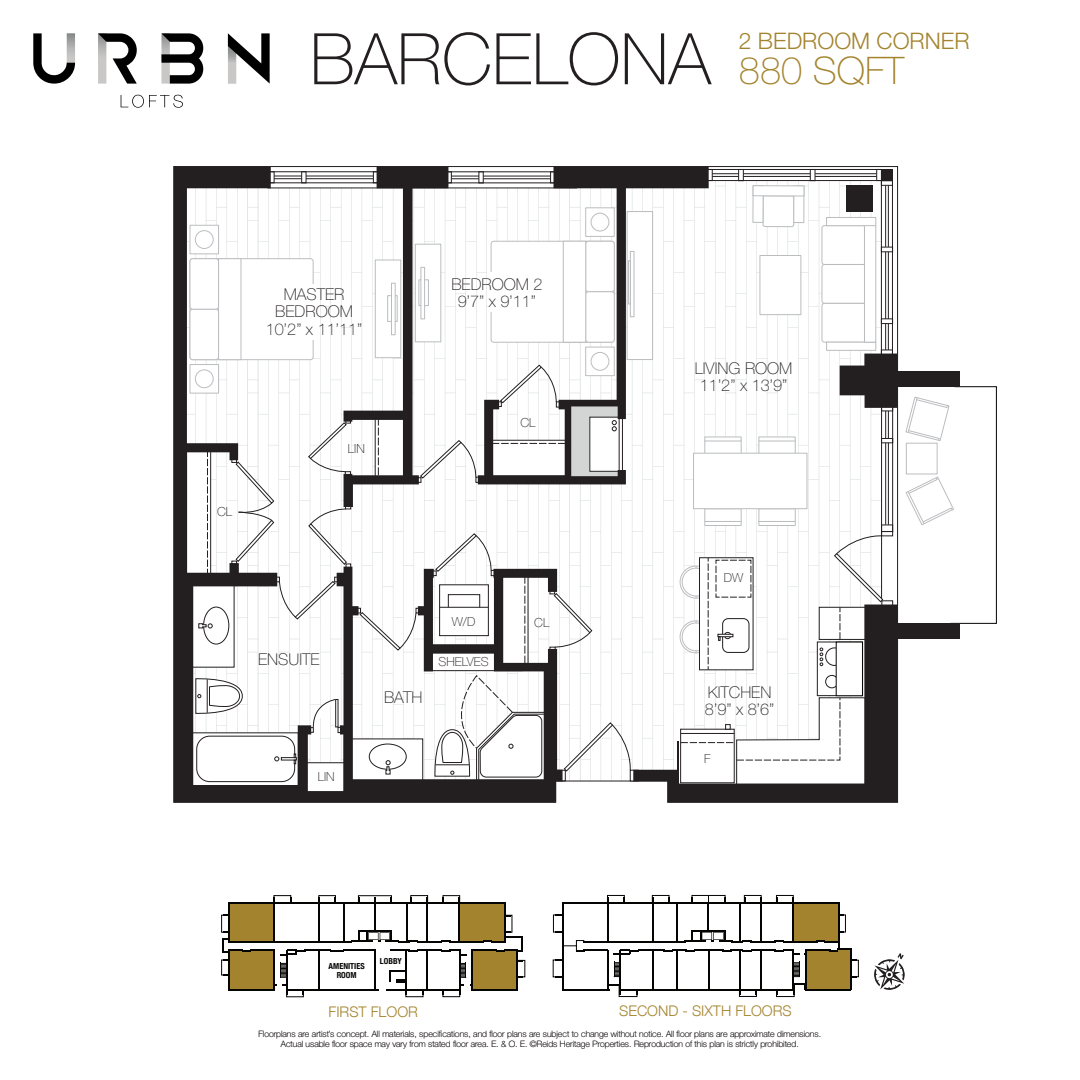
<style>
.page{position:relative;width:1080px;height:1080px;background:#fff}
.page>*{position:absolute;margin:0;border:0;box-sizing:border-box;transform-origin:0 0}
.t1{font:100 71.25px "Helvetica Neue";color:#231f20}
.t2{font:100 38px "Helvetica Neue";color:#a3832d}
.t3{font:300 22.75px "Helvetica Neue";color:#a3832d}
.t4{font:100 16.25px/17.5px "Helvetica Neue";color:#231f20;text-align:center}
.t5{font:300 14.62px "Helvetica Neue";color:#a3832d}
.t6{font:100 12.5px "Helvetica Neue";color:#231f20}
.t7{font:100 8.75px/10.5px "Helvetica Neue";color:#231f20;text-align:center}
.t8{font:700 condensed 8.25px/8.9px "Helvetica Neue";color:#040503;text-align:center}
</style>
<div class="page">
<svg style="left:33px;top:33px;width:42px;height:51px"></svg>
<svg style="left:98px;top:33px;width:39px;height:51px"></svg>
<svg style="left:161px;top:33px;width:42px;height:51px"></svg>
<svg style="left:228px;top:33px;width:42px;height:51px"></svg>
<svg style="left:121px;top:95px;width:62px;height:13px"></svg>
<div style="left:229px;top:903px;width:45px;height:39px;background:#a3832d"></div>
<hr style="left:228px;top:902px;width:278px;height:1px;background:#040503">
<hr style="left:228px;top:942px;width:124px;height:1px;background:#040503">
<hr style="left:318px;top:903px;width:2px;height:39px;background:#040503">
<hr style="left:274px;top:903px;width:1px;height:39px;background:#040503">
<hr style="left:228px;top:902px;width:2px;height:40px;background:#040503">
<hr style="left:343px;top:950px;width:33px;height:1px;background:#040503">
<div style="left:221px;top:915px;width:8px;height:18px;border:1px solid #040503"></div>
<div style="left:286px;top:990px;width:18px;height:7px;border:1px solid #040503"></div>
<div style="left:443px;top:895px;width:17px;height:8px;border:1px solid #040503"></div>
<div style="left:410px;top:895px;width:18px;height:8px;border:1px solid #040503"></div>
<div style="left:358px;top:895px;width:34px;height:8px;border:1px solid #040503"></div>
<div style="left:318px;top:895px;width:18px;height:8px;border:1px solid #040503"></div>
<div style="left:274px;top:895px;width:17px;height:8px;border:1px solid #040503"></div>
<hr style="left:343px;top:903px;width:1px;height:39px;background:#040503">
<svg style="left:222px;top:939px;width:121px;height:56px"></svg>
<svg style="left:351px;top:897px;width:174px;height:100px"></svg>
<hr style="left:386px;top:989px;width:74px;height:1px;background:#040503">
<hr style="left:286px;top:989px;width:93px;height:1px;background:#040503">
<div style="left:221px;top:960px;width:8px;height:15px;border:1px solid #040503"></div>
<hr style="left:619px;top:989px;width:174px;height:1px;background:#040503">
<hr style="left:562px;top:902px;width:277px;height:1px;background:#040503">
<hr style="left:583px;top:942px;width:103px;height:1px;background:#040503">
<hr style="left:620px;top:950px;width:1px;height:40px;background:#040503">
<hr style="left:607px;top:950px;width:1px;height:40px;background:#040503">
<hr style="left:708px;top:950px;width:1px;height:40px;background:#040503">
<hr style="left:652px;top:903px;width:1px;height:39px;background:#040503">
<hr style="left:607px;top:903px;width:1px;height:39px;background:#040503">
<hr style="left:652px;top:950px;width:1px;height:40px;background:#040503">
<hr style="left:562px;top:932px;width:1px;height:58px;background:#040503">
<hr style="left:562px;top:902px;width:1px;height:40px;background:#040503">
<hr style="left:838px;top:903px;width:1px;height:47px;background:#040503">
<hr style="left:562px;top:989px;width:47px;height:1px;background:#040503">
<hr style="left:638px;top:949px;width:27px;height:2px;background:#040503">
<hr style="left:677px;top:903px;width:1px;height:39px;background:#040503">
<svg style="left:607px;top:984px;width:30px;height:13px"></svg>
<div style="left:553px;top:915px;width:10px;height:17px;border:1px solid #040503"></div>
<svg style="left:555px;top:940px;width:84px;height:37px"></svg>
<svg style="left:607px;top:895px;width:18px;height:7px"></svg>
<svg style="left:652px;top:895px;width:18px;height:9px"></svg>
<svg style="left:685px;top:895px;width:161px;height:48px"></svg>
<hr style="left:677px;top:950px;width:1px;height:40px;background:#040503">
<svg style="left:722px;top:949px;width:137px;height:48px"></svg>
<hr style="left:694px;top:949px;width:29px;height:2px;background:#040503">
<svg style="left:663px;top:949px;width:32px;height:3px"></svg>
<svg style="left:874px;top:953px;width:31px;height:37px"></svg>
<div style="left:174px;top:167px;width:8px;height:635px;background:#231f20"></div>
<div style="left:886px;top:623px;width:74px;height:16px;background:#231f20"></div>
<div style="left:869px;top:372px;width:91px;height:15px;background:#231f20"></div>
<svg style="left:905px;top:386px;width:92px;height:238px"></svg>
<svg style="left:182px;top:167px;width:716px;height:636px"></svg>
<h1 class="t1" style="left:310px;top:18px;width:403px">BARCELONA</h1>
<h3 class="t3" style="left:739px;top:27px;width:232px">2 BEDROOM CORNER</h3>
<h2 class="t2" style="left:739px;top:49px;width:167px">880 SQFT</h2>
<h3 class="t6" style="left:217px;top:505px;width:17px">CL</h3>
<h3 class="t4" style="left:266px;top:285px;width:98px">MASTER<br>BEDROOM<br>10’2” x 11’11”</h3>
<h3 class="t4" style="left:451px;top:275px;width:93px">BEDROOM 2<br>9’7” x 9’11”</h3>
<h3 class="t6" style="left:348px;top:441px;width:18px">LIN</h3>
<h3 class="t6" style="left:521px;top:415px;width:17px">CL</h3>
<h3 class="t4" style="left:258px;top:651px;width:63px">ENSUITE</h3>
<h3 class="t6" style="left:318px;top:769px;width:18px">LIN</h3>
<h3 class="t4" style="left:384px;top:689px;width:40px">BATH</h3>
<h3 class="t6" style="left:452px;top:614px;width:25px">W/D</h3>
<h3 class="t6" style="left:438px;top:655px;width:52px">SHELVES</h3>
<h3 class="t6" style="left:534px;top:616px;width:17px">CL</h3>
<h3 class="t4" style="left:695px;top:359px;width:99px">LIVING ROOM<br>11’2” x 13’9”</h3>
<h3 class="t6" style="left:724px;top:571px;width:21px">DW</h3>
<h3 class="t4" style="left:705px;top:683px;width:71px;text-align:left">KITCHEN<br>8’9” x 8’6”</h3>
<h3 class="t6" style="left:704px;top:751px;width:8px">F</h3>
<p class="t8" style="left:329px;top:961px;width:38px">AMENITIES<br>ROOM</p>
<p class="t8" style="left:380px;top:956px;width:23px">LOBBY</p>
<h3 class="t5" style="left:329px;top:1000px;width:91px">FIRST FLOOR</h3>
<h3 class="t5" style="left:619px;top:999px;width:174px">SECOND - SIXTH FLOORS</h3>
<p class="t7" style="left:258px;top:1029px;width:564px">Floorplans are artist’s concept. All materials, specifications, and floor plans are subject to change without notice. All floor plans are approximate dimensions.<br>Actual usable floor space may vary from stated floor area. E. &amp; O. E. ©Reids Heritage Properties. Reproduction of this plan is strictly prohibited.</p>
<p class="t7" style="left:671px;top:1029px;width:4px">ll</p>
</div>
